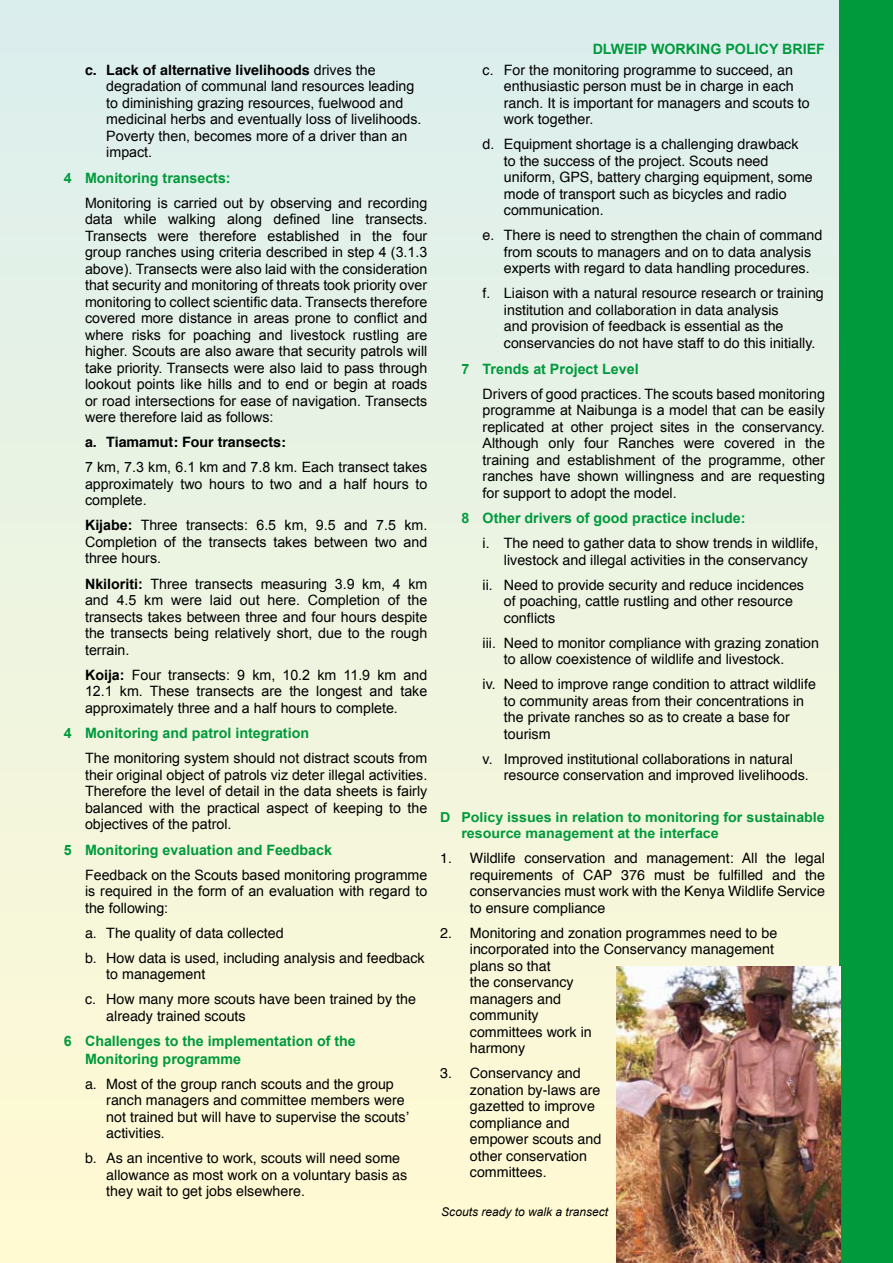
<style>
.page{position:relative;width:893px;height:1263px;background:#fff}
.page>*{position:absolute;margin:0;border:0;box-sizing:border-box;transform-origin:0 0}
.t1{font:14.25px/16.5px "Arial";color:#000;text-align:justify}
.t2{font:14.25px/16.5px "Helvetica";color:#000}
.t3{font:700 14.25px/17.1px "Arial";color:#009a3d}
.t4{font:700 14.25px "Helvetica";color:#000}
.t5{font:700 13.65px/16.5px "Arial";color:#009a3d;scale:1.04 1}
.t6{font:italic 12px "Arial";color:#000}
.s1{font-family:"Arial";font-weight:400}
.s2{font-weight:700}
</style>
<div class="page">
<div style="left:0;top:0;width:840px;height:1263px;background:linear-gradient(to bottom,#dbeeee,#fffad2)"></div>
<div style="left:840px;top:0;width:53px;height:1263px;background:#009a3d"></div>
<img style="left:617px;top:966px;width:223px;height:297px">
<p class="t4" style="left:85px;top:57px;width:292px">c. Lack of alternative livelihoods <span class="s1">drives the</span></p>
<p class="t1" style="left:106px;top:78px;width:317px;text-align:left">degradation of communal land resources leading to diminishing grazing resources, fuelwood and medicinal herbs and eventually loss of livelihoods.<br>Poverty then, becomes more of a driver than an impact.</p>
<p class="t3" style="left:64px;top:170px;width:168px">4 Monitoring transects:</p>
<p class="t1" style="left:85px;top:195px;width:344px">Monitoring is carried out by observing and recording data while walking along defined line transects.<br>Transects were therefore established in the four group ranches using criteria described in step 4 (3.1.3 above). Transects were also laid with the consideration that security and monitoring of threats took priority over monitoring to collect scientific data. Transects therefore covered more distance in areas prone to conflict and where risks for poaching and livestock rustling are higher. Scouts are also aware that security patrols will take priority. Transects were also laid to pass through lookout points like hills and to end or begin at roads or road intersections for ease of navigation. Transects were therefore laid as follows:</p>
<p class="t4" style="left:85px;top:430px;width:202px">a. Tiamamut: Four transects:</p>
<p class="t1" style="left:85px;top:459px;width:344px">7 km, 7.3 km, 6.1 km and 7.8 km. Each transect takes approximately two hours to two and a half hours to complete.</p>
<p class="t1" style="left:85px;top:517px;width:344px"><span class="s2">Kijabe:</span> Three transects: 6.5 km, 9.5 and 7.5 km.<br>Completion of the transects takes between two and three hours.</p>
<p class="t1" style="left:85px;top:575px;width:344px"><span class="s2">Nkiloriti:</span> Three transects measuring 3.9 km, 4 km and 4.5 km were laid out here. Completion of the transects takes between three and four hours despite the transects being relatively short, due to the rough terrain.</p>
<p class="t1" style="left:85px;top:666px;width:344px"><span class="s2">Koija:</span> Four transects: 9 km, 10.2 km 11.9 km and 12.1 km. These transects are the longest and take approximately three and a half hours to complete.</p>
<p class="t3" style="left:64px;top:725px;width:247px">4 Monitoring and patrol integration</p>
<p class="t1" style="left:85px;top:750px;width:344px">The monitoring system should not distract scouts from their original object of patrols viz deter illegal activities.<br>Therefore the level of detail in the data sheets is fairly balanced with the practical aspect of keeping to the objectives of the patrol.</p>
<p class="t3" style="left:64px;top:842px;width:270px">5 Monitoring evaluation and Feedback</p>
<p class="t1" style="left:85px;top:867px;width:344px">Feedback on the Scouts based monitoring programme is required in the form of an evaluation with regard to the following:</p>
<p class="t2" style="left:85px;top:920px;width:341px;line-height:25px">a. The quality of data collected<br>b. How data is used, including analysis and feedback</p>
<p class="t2" style="left:85px;top:961px;width:332px;line-height:25px;text-indent:21px">to management<br>c. How many more scouts have been trained by the</p>
<p class="t2" style="left:106px;top:1007px;width:141px">already trained scouts</p>
<p class="t3" style="left:85px;top:1033px;width:272px;text-indent:-21px">6 Challenges to the implementation of the<br>Monitoring programme</p>
<p class="t2" style="left:106px;top:1075px;width:304px;text-indent:-21px">a. Most of the group ranch scouts and the group ranch managers and committee members were not trained but will have to supervise the scouts’ activities.</p>
<p class="t2" style="left:106px;top:1149px;width:302px;text-indent:-21px">b. As an incentive to work, scouts will need some allowance as most work on a voluntary basis as they wait to get jobs elsewhere.</p>
<p class="t3" style="left:593px;top:41px;width:234px">DLWEIP WORKING POLICY BRIEF</p>
<p class="t2" style="left:504px;top:61px;width:307px;text-indent:-21px">c. For the monitoring programme to succeed, an enthusiastic person must be in charge in each ranch. It is important for managers and scouts to work together.</p>
<p class="t2" style="left:504px;top:136px;width:310px;text-indent:-21px">d. Equipment shortage is a challenging drawback to the success of the project. Scouts need uniform, GPS, battery charging equipment, some mode of transport such as bicycles and radio communication.</p>
<p class="t2" style="left:504px;top:227px;width:320px;text-indent:-21px">e. There is need to strengthen the chain of command from scouts to managers and on to data analysis experts with regard to data handling procedures.</p>
<p class="t2" style="left:504px;top:285px;width:321px;text-indent:-21px">f. Liaison with a natural resource research or training institution and collaboration in data analysis<br>and provision of feedback is essential as the conservancies do not have staff to do this initially.</p>
<p class="t3" style="left:461px;top:360px;width:179px">7 Trends at Project Level</p>
<p class="t1" style="left:483px;top:385px;width:344px">Drivers of good practices. The scouts based monitoring programme at Naibunga is a model that can be easily replicated at other project sites in the conservancy.<br>Although only four Ranches were covered in the training and establishment of the programme, other ranches have shown willingness and are requesting for support to adopt the model.</p>
<p class="t3" style="left:461px;top:510px;width:286px">8 Other drivers of good practice include:</p>
<p class="t2" style="left:504px;top:534px;width:316px;text-indent:-21px">i. The need to gather data to show trends in wildlife, livestock and illegal activities in the conservancy</p>
<p class="t2" style="left:504px;top:576px;width:302px;text-indent:-21px">ii. Need to provide security and reduce incidences of poaching, cattle rustling and other resource conflicts</p>
<p class="t2" style="left:504px;top:634px;width:317px;text-indent:-21px">iii. Need to monitor compliance with grazing zonation to allow coexistence of wildlife and livestock.</p>
<p class="t2" style="left:504px;top:676px;width:314px;text-indent:-21px">iv. Need to improve range condition to attract wildlife to community areas from their concentrations in the private ranches so as to create a base for tourism</p>
<p class="t2" style="left:504px;top:750px;width:306px;text-indent:-21px">v. Improved institutional collaborations in natural resource conservation and improved livelihoods.</p>
<p class="t5" style="left:461px;top:809px;width:351px;text-indent:-21px">D Policy issues in relation to monitoring for sustainable resource management at the interface</p>
<p class="t2" style="left:470px;top:849px;width:357px;text-align:justify;text-indent:-30px">1. Wildlife conservation and management: All the legal requirements of CAP 376 must be fulfilled and the conservancies must work with the Kenya Wildlife Service to ensure compliance</p>
<p class="t2" style="left:470px;top:924px;width:309px;text-indent:-30px">2. Monitoring and zonation programmes need to be incorporated into the Conservancy management plans so that<br>the conservancy<br>managers and<br>community<br>committees work in<br>harmony</p>
<p class="t2" style="left:470px;top:1064px;width:133px;text-indent:-30px">3. Conservancy and zonation by-laws are gazetted to improve compliance and empower scouts and other conservation committees.</p>
<p class="t6" style="left:441px;top:1203px;width:168px">Scouts ready to walk a transect</p>
</div>
